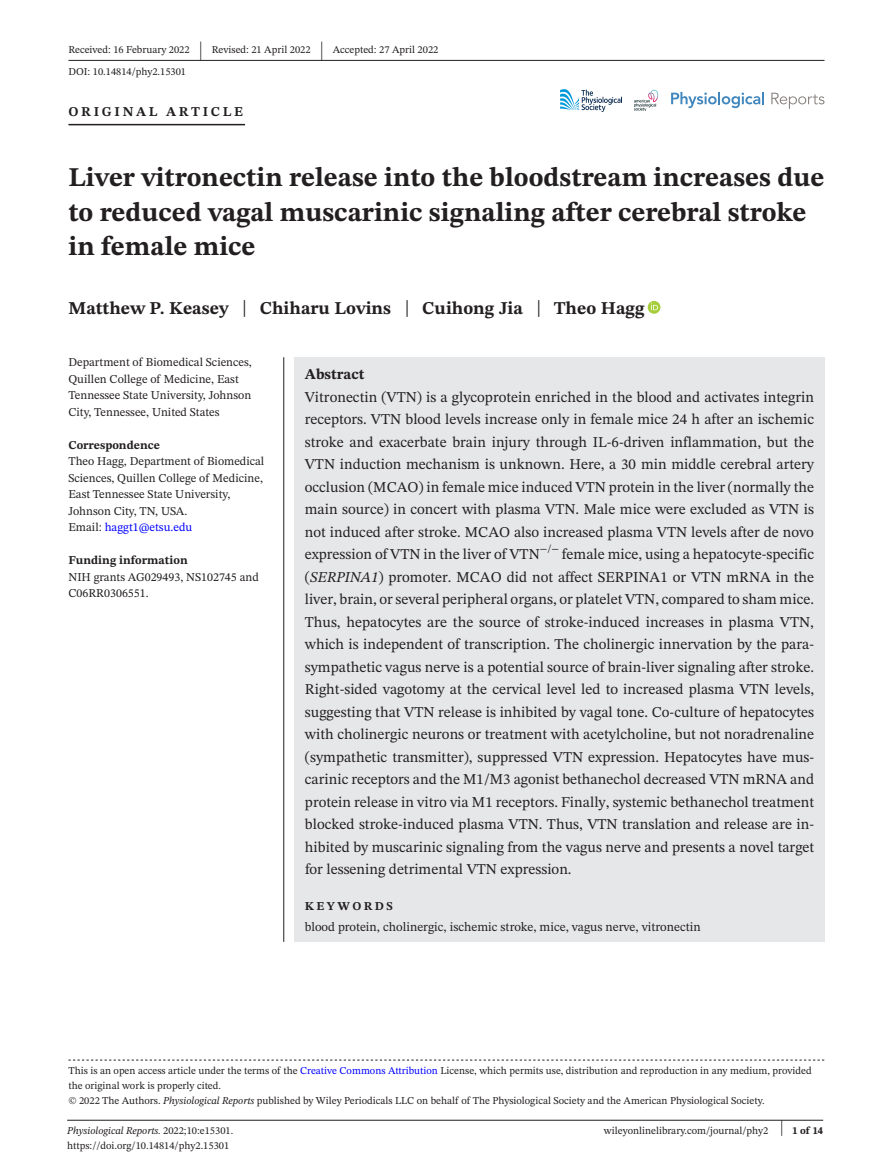
<style>
.page{position:relative;width:893px;height:1174px;background:#fff}
.page>*{position:absolute;margin:0;border:0;box-sizing:border-box;transform-origin:0 0}
.t1{font:700 27px/34.5px "STIX Two Text";color:#231f20}
.t2{font:25.65px "STIX Two Text";color:#231f20;scale:.49 1}
.t3{font:700 18px "STIX Two Text";color:#231f20}
.t4{font:15px/22.5px "STIX Two Text";color:#231f20;text-align:justify}
.t5{font:700 15px "STIX Two Text";color:#231f20}
.t6{font:700 13.5px "STIX Two Text";letter-spacing:.2em;color:#231f20}
.t7{font:12.75px "STIX Two Text";color:#231f20}
.t8{font:12px/16.5px "STIX Two Text";color:#231f20}
.t9{font:700 12px "STIX Two Text";color:#231f20}
.t10{font:700 12px "STIX Two Text";letter-spacing:.2em;color:#231f20}
.t11{font:10.5px/15px "STIX Two Text";color:#231f20}
.t12{font:italic 10.5px "STIX Two Text";color:#231f20}
.t13{font:700 10.5px "STIX Two Text";color:#231f20}
.s1{font-weight:400;font-size:23.4px}
.s2{color:#00f}
.s3{font-style:italic}
.s4{font-style:normal}
.s5{font-weight:400;font-size:22.2px}
</style>
<div class="page">
<hr style="left:67px;top:1119px;width:756px;height:1px;background:#231f20">
<svg style="left:634px;top:90px;width:24px;height:21px"></svg>
<img style="left:560px;top:90px;width:62px;height:21px">
<svg style="left:671px;top:92px;width:93px;height:16px"></svg>
<svg style="left:771px;top:93px;width:53px;height:16px"></svg>
<hr style="left:68px;top:60px;width:756px;height:1px;background:#231f20">
<hr style="left:68px;top:124px;width:177px;height:1px;background:#231f20">
<svg style="left:648px;top:301px;width:12px;height:13px"></svg>
<svg style="left:651px;top:303px;width:7px;height:7px"></svg>
<svg style="left:68px;top:1059px;width:756px;height:1px"></svg>
<div style="left:294px;top:357px;width:530px;height:585px;background:#e6e7e9"></div>
<hr style="left:283px;top:357px;width:1px;height:585px;background:#231f20">
<p class="t11" style="left:68px;top:42px;width:123px">Received: 16 February 2022</p>
<h2 class="t2" style="left:199px;top:32px;width:8px">|</h2>
<p class="t11" style="left:212px;top:42px;width:100px">Revised: 21 April 2022</p>
<h2 class="t2" style="left:320px;top:32px;width:8px">|</h2>
<p class="t11" style="left:333px;top:42px;width:107px">Accepted: 27 April 2022</p>
<p class="t11" style="left:68px;top:64px;width:119px">DOI: 10.14814/phy2.15301</p>
<p class="t6" style="left:68px;top:101px;width:176px">ORIGINAL ARTICLE</p>
<h1 class="t1" style="left:68px;top:161px;width:757px">Liver vitronectin release into the bloodstream increases due to reduced vagal muscarinic signaling after cerebral stroke in female mice</h1>
<p class="t3" style="left:68px;top:295px;width:578px">Matthew P. Keasey <span class="s1">|</span> Chiharu Lovins <span class="s1">|</span> Cuihong Jia <span class="s1">|</span> Theo Hagg</p>
<p class="t8" style="left:68px;top:354px;width:185px">Department of Biomedical Sciences, Quillen College of Medicine, East Tennessee State University, Johnson City, Tennessee, United States</p>
<p class="t9" style="left:68px;top:436px;width:93px">Correspondence</p>
<p class="t8" style="left:68px;top:453px;width:197px">Theo Hagg, Department of Biomedical<br>Sciences, Quillen College of Medicine,<br>East Tennessee State University,<br>Johnson City, TN, USA.<br>Email: <span class="s2">haggt1@etsu.edu</span></p>
<p class="t9" style="left:68px;top:552px;width:121px">Funding information</p>
<p class="t8" style="left:68px;top:568px;width:192px">NIH grants AG029493, NS102745 and<br>C06RR0306551.</p>
<p class="t5" style="left:305px;top:363px;width:61px">Abstract</p>
<p class="t4" style="left:305px;top:385px;width:511px">Vitronectin (VTN) is a glycoprotein enriched in the blood and activates integrin receptors. VTN blood levels increase only in female mice 24 h after an ischemic stroke and exacerbate brain injury through IL-6-driven inflammation, but the VTN induction mechanism is unknown. Here, a 30 min middle cerebral artery occlusion (MCAO) in female mice induced VTN protein in the liver (normally the main source) in concert with plasma VTN. Male mice were excluded as VTN is not induced after stroke. MCAO also increased plasma VTN levels after de novo expression of VTN in the liver of VTN<sup>−/−</sup> female mice, using a hepatocyte-specific (<span class="s3">SERPINA1</span>) promoter. MCAO did not affect SERPINA1 or VTN mRNA in the liver, brain, or several peripheral organs, or platelet VTN, compared to sham mice.<br>Thus, hepatocytes are the source of stroke-induced increases in plasma VTN, which is independent of transcription. The cholinergic innervation by the para&shy;sympathetic vagus nerve is a potential source of brain-liver signaling after stroke.<br>Right-sided vagotomy at the cervical level led to increased plasma VTN levels, suggesting that VTN release is inhibited by vagal tone. Co-culture of hepatocytes with cholinergic neurons or treatment with acetylcholine, but not noradrenaline (sympathetic transmitter), suppressed VTN expression. Hepatocytes have mus&shy;carinic receptors and the M1/M3 agonist bethanechol decreased VTN mRNA and protein release in vitro via M1 receptors. Finally, systemic bethanechol treatment blocked stroke-induced plasma VTN. Thus, VTN translation and release are in&shy;hibited by muscarinic signaling from the vagus nerve and presents a novel target for lessening detrimental VTN expression.</p>
<p class="t10" style="left:305px;top:897px;width:90px">KEYWORDS</p>
<p class="t7" style="left:305px;top:918px;width:397px">blood protein, cholinergic, ischemic stroke, mice, vagus nerve, vitronectin</p>
<p class="t11" style="left:68px;top:1063px;width:745px">This is an open access article under the terms of the <span class="s2">Creative Commons Attribution</span> License, which permits use, distribution and reproduction in any medium, provided the original work is properly cited.<br>© 2022 The Authors. <span class="s3">Physiological Reports</span> published by Wiley Periodicals LLC on behalf of The Physiological Society and the American Physiological Society.</p>
<p class="t12" style="left:67px;top:1123px;width:168px">Physiological Reports. <span class="s4">2022;10:e15301.</span></p>
<p class="t13" style="left:780px;top:1123px;width:45px"><span class="s5">|</span> 1 of 14</p>
<p class="t11" style="left:67px;top:1138px;width:164px">https://doi.org/10.14814/phy2.15301</p>
<p class="t11" style="left:604px;top:1123px;width:166px">wileyonlinelibrary.com/journal/phy2</p>
</div>
